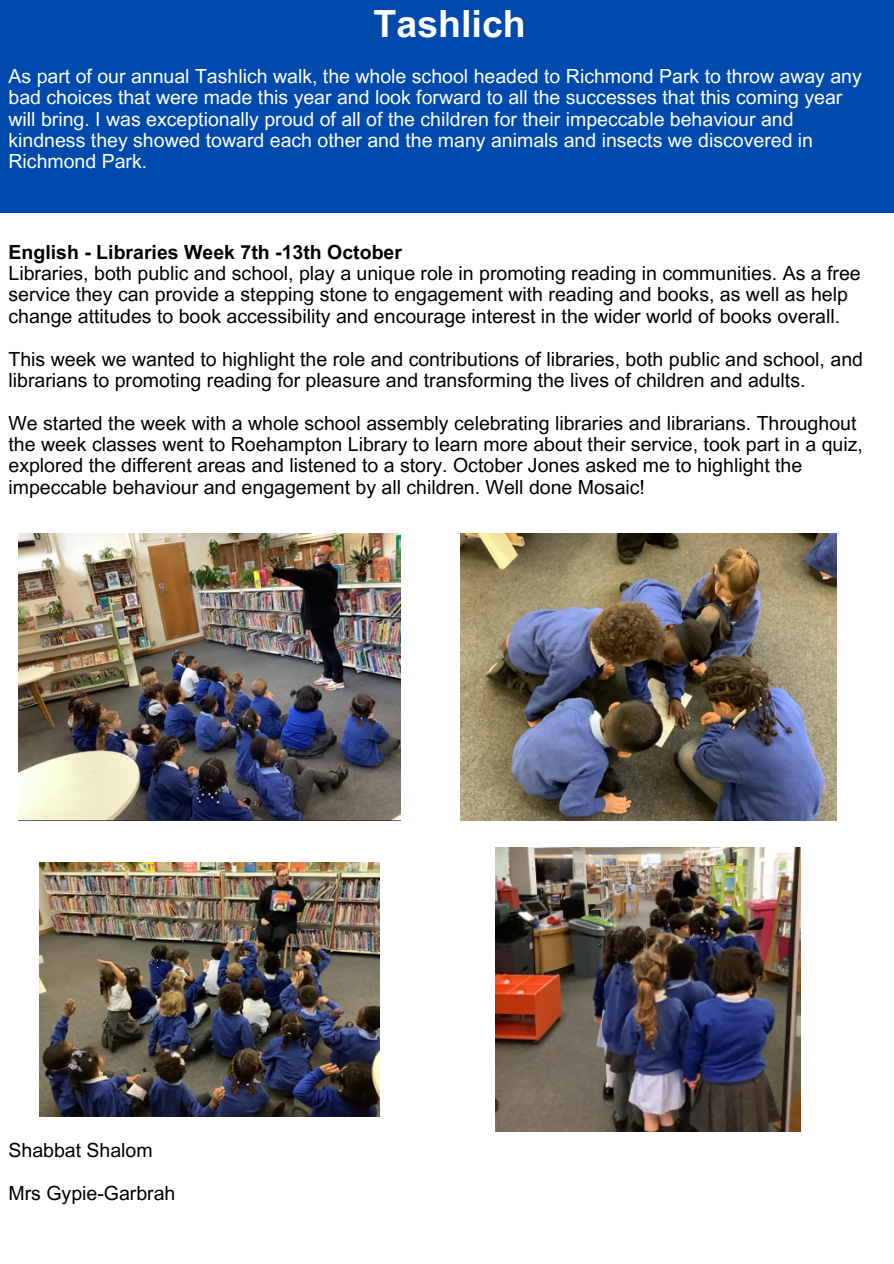
<style>
.page{position:relative;width:894px;height:1264px;background:#fff}
.page>*{position:absolute;margin:0;border:0;box-sizing:border-box;transform-origin:0 0}
.t1{font:700 37.5px "Arial MT Pro";color:#fff}
.t2{font:19.5px/21.3px "Arial MT Pro";color:#000}
.t3{font:19.5px/21.3px "Arial MT Pro";color:#fff}
.t4{font:700 19.5px "Arial MT Pro";color:#000}
</style>
<div class="page">
<div style="left:0;top:0;width:893px;height:213px;background:#004aad"></div>
<img style="left:18px;top:533px;width:382px;height:287px">
<img style="left:460px;top:533px;width:375px;height:287px">
<img style="left:39px;top:862px;width:340px;height:254px">
<img style="left:495px;top:847px;width:305px;height:284px">
<p class="t1" style="left:373px;top:10px;width:154px">Tashlich</p>
<p class="t3" style="left:9px;top:68px;width:854px">As part of our annual Tashlich walk, the whole school headed to Richmond Park to throw away any bad choices that were made this year and look forward to all the successes that this coming year will bring. I was exceptionally proud of all of the children for their impeccable behaviour and kindness they showed toward each other and the many animals and insects we discovered in Richmond Park.</p>
<h1 class="t4" style="left:9px;top:244px;width:395px">English - Libraries Week 7th -13th October</h1>
<p class="t2" style="left:9px;top:265px;width:853px">Libraries, both public and school, play a unique role in promoting reading in communities. As a free service they can provide a stepping stone to engagement with reading and books, as well as help change attitudes to book accessibility and encourage interest in the wider world of books overall.</p>
<p class="t2" style="left:9px;top:350px;width:855px">This week we wanted to highlight the role and contributions of libraries, both public and school, and librarians to promoting reading for pleasure and transforming the lives of children and adults.</p>
<p class="t2" style="left:9px;top:414px;width:855px">We started the week with a whole school assembly celebrating libraries and librarians. Throughout the week classes went to Roehampton Library to learn more about their service, took part in a quiz, explored the different areas and listened to a story. October Jones asked me to highlight the impeccable behaviour and engagement by all children. Well done Mosaic!</p>
<p class="t2" style="left:9px;top:1141px;width:146px">Shabbat Shalom</p>
<p class="t2" style="left:9px;top:1184px;width:168px">Mrs Gypie-Garbrah</p>
</div>
